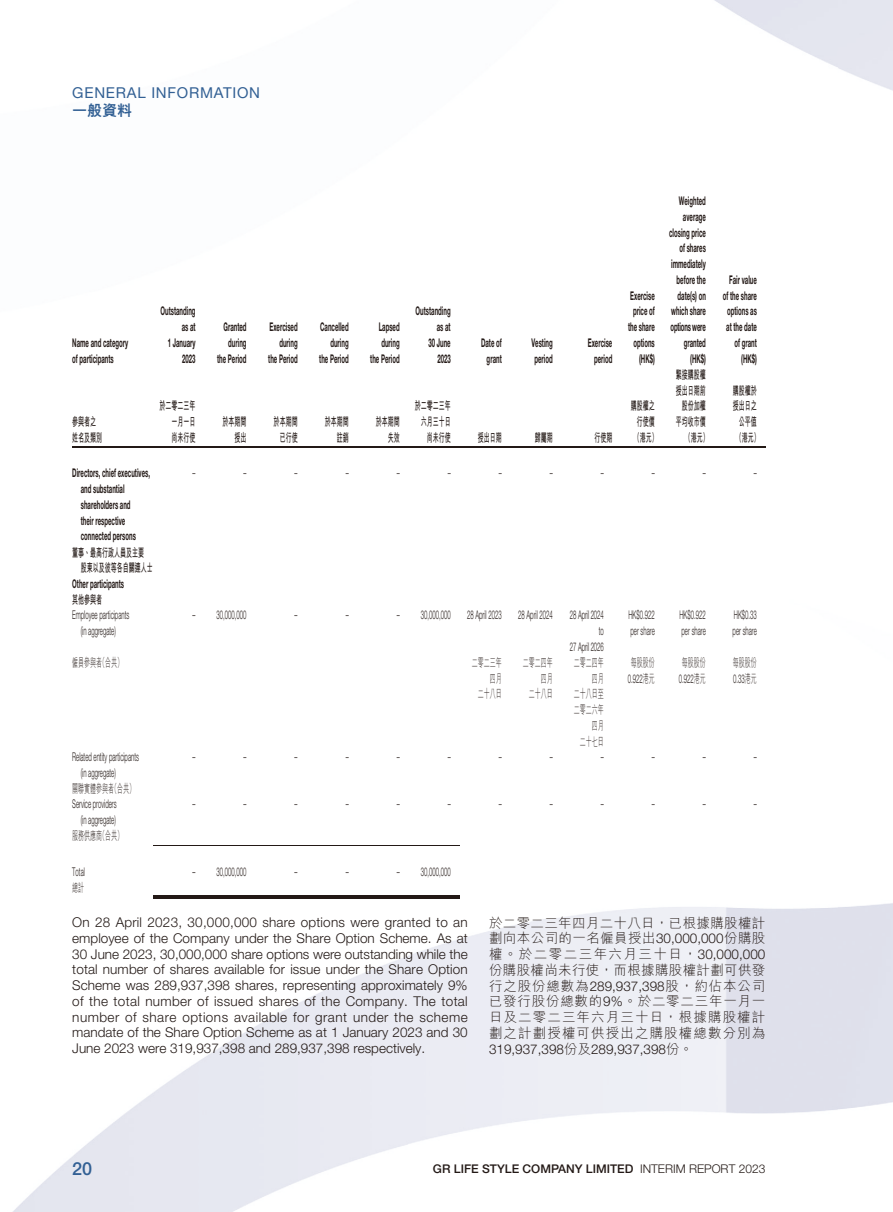
<style>
.page{position:relative;width:893px;height:1212px;background:#fff}
.page>*{position:absolute;margin:0;border:0;box-sizing:border-box;transform-origin:0 0}
.t1{font:500 18px "Helvetica Neue LT Std";color:#326094}
.t2{font:15px "Helvetica Neue LT Std";letter-spacing:.05em;color:#326094}
.t3{font:15px "M Hei HK Heavy E Ten B5 H";color:#326094}
.t4{font:300 13.5px/15.8px "Helvetica Neue LT Std";color:#231916;text-align:justify}
.t5{font:13.5px/15.8px "M Hei HK Light E Ten B5 H";letter-spacing:.08em;color:#231916;text-align:justify}
.t6{font:700 12px/15.8px "Helvetica Neue LT Std";color:#231916;text-align:right;scale:.5 1}
.t7{font:300 12px/15.8px "Helvetica Neue LT Std";color:#231916;scale:.5 1}
.t8{font:12px/15.8px "M Hei HK Bold E Ten B5 H";color:#231916;text-align:right;scale:.5 1}
.t9{font:12px/15.8px "M Hei HK Light E Ten B5 H";color:#231916;text-align:right;scale:.5 1}
.t10{font:500 12px "Helvetica Neue LT Std";color:#231916}
.s1{font-family:"M Hei HK Light E Ten B5 H";font-weight:400}
.s2{font-family:"Helvetica Neue LT Std";font-weight:300}
.s3{font-weight:300}
</style>
<div class="page">
<img style="left:13px;top:0;width:880px;height:1212px">
<hr style="left:72px;top:446px;width:693px;height:2px;background:#231916">
<hr style="left:153px;top:845px;width:306px;height:1px;background:#231916">
<hr style="left:153px;top:895px;width:306px;height:3px;background:#231916">
<p class="t2" style="left:72px;top:87px;width:189px">GENERAL INFORMATION</p>
<p class="t3" style="left:72px;top:105px;width:61px">一般資料</p>
<p class="t6" style="left:72px;top:336px;width:114px;text-align:left">Name and category of participants</p>
<p class="t8" style="left:72px;top:415px;width:62px;text-align:left">參與者之姓名及類別</p>
<p class="t6" style="left:160px;top:305px;width:72px">Outstanding as at<br>1 January<br>2023</p>
<p class="t8" style="left:172px;top:400px;width:50px;text-align:justify;text-indent:-12px">於二零二三年一月一日尚未行使</p>
<p class="t6" style="left:217px;top:320px;width:60px">Granted during the Period</p>
<p class="t6" style="left:268px;top:320px;width:60px">Exercised during the Period</p>
<p class="t6" style="left:319px;top:320px;width:60px">Cancelled during the Period</p>
<p class="t6" style="left:370px;top:320px;width:60px">Lapsed during the Period</p>
<p class="t8" style="left:223px;top:415px;width:50px">於本期間授出</p>
<p class="t8" style="left:274px;top:415px;width:50px;text-align:center">於本期間已行使</p>
<p class="t8" style="left:325px;top:415px;width:50px">於本期間註銷</p>
<p class="t8" style="left:376px;top:415px;width:50px">於本期間失效</p>
<p class="t6" style="left:416px;top:305px;width:72px">Outstanding as at<br>30 June<br>2023</p>
<p class="t8" style="left:415px;top:400px;width:74px">於二零二三年六月三十日尚未行使</p>
<p class="t6" style="left:481px;top:336px;width:43px;text-align:center">Date of grant</p>
<p class="t6" style="left:531px;top:336px;width:44px;text-align:left">Vesting period</p>
<p class="t6" style="left:588px;top:336px;width:51px;text-align:center">Exercise period</p>
<p class="t8" style="left:478px;top:431px;width:50px">授出日期</p>
<p class="t8" style="left:535px;top:431px;width:38px">歸屬期</p>
<p class="t8" style="left:594px;top:431px;width:38px">行使期</p>
<p class="t6" style="left:628px;top:289px;width:55px">Exercise price of the share options (HK$)</p>
<p class="t8" style="left:631px;top:400px;width:55px;text-align:left">購股權之行使價（港元）</p>
<p class="t6" style="left:669px;top:194px;width:75px">Weighted average closing price of shares immediately before the date(s) on which share options were granted (HK$)</p>
<p class="t8" style="left:676px;top:368px;width:67px">緊接購股權授出日期前股份加權平均收市價（港元）</p>
<p class="t6" style="left:723px;top:273px;width:70px">Fair value of the share options as at the date of grant (HK$)</p>
<p class="t8" style="left:733px;top:384px;width:55px;text-align:center">購股權於授出日之公平值（港元）</p>
<p class="t6" style="left:81px;top:467px;width:140px;text-align:left;text-indent:-9px">Directors, chief executives, and substantial shareholders and<br>their respective connected persons</p>
<p class="t7" style="left:193px;top:467px;width:7px">–</p>
<p class="t7" style="left:244px;top:467px;width:7px">–</p>
<p class="t7" style="left:295px;top:467px;width:7px">–</p>
<p class="t7" style="left:346px;top:467px;width:7px">–</p>
<p class="t7" style="left:397px;top:467px;width:7px">–</p>
<p class="t7" style="left:448px;top:467px;width:7px">–</p>
<p class="t7" style="left:499px;top:467px;width:7px">–</p>
<p class="t7" style="left:550px;top:467px;width:7px">–</p>
<p class="t7" style="left:601px;top:467px;width:7px">–</p>
<p class="t7" style="left:652px;top:467px;width:7px">–</p>
<p class="t7" style="left:703px;top:467px;width:7px">–</p>
<p class="t7" style="left:754px;top:467px;width:7px">–</p>
<p class="t8" style="left:81px;top:546px;width:146px;text-align:left;text-indent:-9px">董事、最高行政人員及主要股東以及彼等各自關連人士</p>
<p class="t6" style="left:72px;top:577px;width:105px">Other participants</p>
<p class="t8" style="left:72px;top:593px;width:62px">其他參與者</p>
<p class="t7" style="left:72px;top:608px;width:116px;text-align:center">Employee participants (in aggregate)</p>
<p class="t7" style="left:193px;top:608px;width:110px">– 30,000,000</p>
<p class="t7" style="left:295px;top:608px;width:7px">–</p>
<p class="t7" style="left:346px;top:608px;width:7px">–</p>
<p class="t7" style="left:397px;top:608px;width:110px">– 30,000,000</p>
<p class="t7" style="left:467px;top:608px;width:71px">28 April 2023</p>
<p class="t7" style="left:518px;top:608px;width:71px">28 April 2024</p>
<p class="t7" style="left:570px;top:608px;width:69px;text-align:right">28 April 2024 to<br>27 April 2026</p>
<p class="t7" style="left:628px;top:608px;width:54px">HK$0.922 per share</p>
<p class="t7" style="left:679px;top:608px;width:54px">HK$0.922 per share</p>
<p class="t7" style="left:733px;top:608px;width:50px">HK$0.33 per share</p>
<p class="t9" style="left:72px;top:656px;width:103px">僱員參與者（合共）</p>
<p class="t9" style="left:472px;top:656px;width:62px">二零二三年四月<br>二十八日</p>
<p class="t9" style="left:523px;top:656px;width:62px">二零二四年四月<br>二十八日</p>
<p class="t9" style="left:574px;top:656px;width:62px">二零二四年四月<br>二十八日至二零二六年四月<br>二十七日</p>
<p class="t9" style="left:631px;top:656px;width:50px">每股股份</p>
<p class="t9" style="left:682px;top:656px;width:50px">每股股份</p>
<p class="t7" style="left:679px;top:672px;width:56px">0.922<span class="s1">港元</span></p>
<p class="t9" style="left:733px;top:656px;width:50px">每股股份</p>
<p class="t7" style="left:733px;top:672px;width:49px">0.33<span class="s1">港元</span></p>
<p class="t7" style="left:628px;top:672px;width:56px">0.922<span class="s1">港元</span></p>
<p class="t7" style="left:81px;top:750px;width:118px;text-indent:-9px">Related entity participants (in aggregate)</p>
<p class="t7" style="left:193px;top:750px;width:7px">–</p>
<p class="t7" style="left:244px;top:750px;width:7px">–</p>
<p class="t7" style="left:295px;top:750px;width:7px">–</p>
<p class="t7" style="left:346px;top:750px;width:7px">–</p>
<p class="t7" style="left:397px;top:750px;width:7px">–</p>
<p class="t7" style="left:448px;top:750px;width:7px">–</p>
<p class="t7" style="left:499px;top:750px;width:7px">–</p>
<p class="t7" style="left:550px;top:750px;width:7px">–</p>
<p class="t7" style="left:601px;top:750px;width:7px">–</p>
<p class="t7" style="left:652px;top:750px;width:7px">–</p>
<p class="t7" style="left:703px;top:750px;width:7px">–</p>
<p class="t7" style="left:754px;top:750px;width:7px">–</p>
<p class="t9" style="left:72px;top:782px;width:128px">關聯實體參與者（合共）</p>
<p class="t7" style="left:72px;top:797px;width:90px;text-align:right">Service providers (in aggregate)</p>
<p class="t7" style="left:193px;top:797px;width:7px">–</p>
<p class="t7" style="left:244px;top:797px;width:7px">–</p>
<p class="t7" style="left:295px;top:797px;width:7px">–</p>
<p class="t7" style="left:346px;top:797px;width:7px">–</p>
<p class="t7" style="left:397px;top:797px;width:7px">–</p>
<p class="t7" style="left:448px;top:797px;width:7px">–</p>
<p class="t7" style="left:499px;top:797px;width:7px">–</p>
<p class="t7" style="left:550px;top:797px;width:7px">–</p>
<p class="t7" style="left:601px;top:797px;width:7px">–</p>
<p class="t7" style="left:652px;top:797px;width:7px">–</p>
<p class="t7" style="left:703px;top:797px;width:7px">–</p>
<p class="t7" style="left:754px;top:797px;width:7px">–</p>
<p class="t9" style="left:72px;top:829px;width:103px">服務供應商（合共）</p>
<p class="t7" style="left:72px;top:865px;width:27px">Total</p>
<p class="t7" style="left:193px;top:865px;width:110px">– 30,000,000</p>
<p class="t7" style="left:295px;top:865px;width:7px">–</p>
<p class="t7" style="left:346px;top:865px;width:7px">–</p>
<p class="t7" style="left:397px;top:865px;width:110px">– 30,000,000</p>
<p class="t9" style="left:72px;top:881px;width:25px">總計</p>
<p class="t4" style="left:72px;top:916px;width:397px">On 28 April 2023, 30,000,000 share options were granted to an employee of the Company under the Share Option Scheme. As at 30 June 2023, 30,000,000 share options were outstanding while the total number of shares available for issue under the Share Option Scheme was 289,937,398 shares, representing approximately 9% of the total number of issued shares of the Company. The total number of share options available for grant under the scheme mandate of the Share Option Scheme as at 1 January 2023 and 30<br>June 2023 were 319,937,398 and 289,937,398 respectively.</p>
<p class="t5" style="left:489px;top:916px;width:278px">於二零二三年四月二十八日，已根據購股權計劃向本公司的一名僱員授出<span class="s2">30,000,000</span>份購股權。於二零二三年六月三十日，<span class="s2">30,000,000</span>份購股權尚未行使，而根據購股權計劃可供發行之股份總數為<span class="s2">289,937,398</span>股，約佔本公司已發行股份總數的<span class="s2">9%</span>。於二零二三年一月一日及二零二三年六月三十日，根據購股權計劃之計劃授權可供授出之購股權總數分別為</p>
<p class="t4" style="left:489px;top:1042px;width:206px">319,937,398<span class="s1">份及</span>289,937,398<span class="s1">份。</span></p>
<h1 class="t1" style="left:72px;top:1162px;width:22px">20</h1>
<p class="t10" style="left:433px;top:1165px;width:334px">GR LIFE STYLE COMPANY LIMITED <span class="s3">INTERIM REPORT 2023</span></p>
</div>
